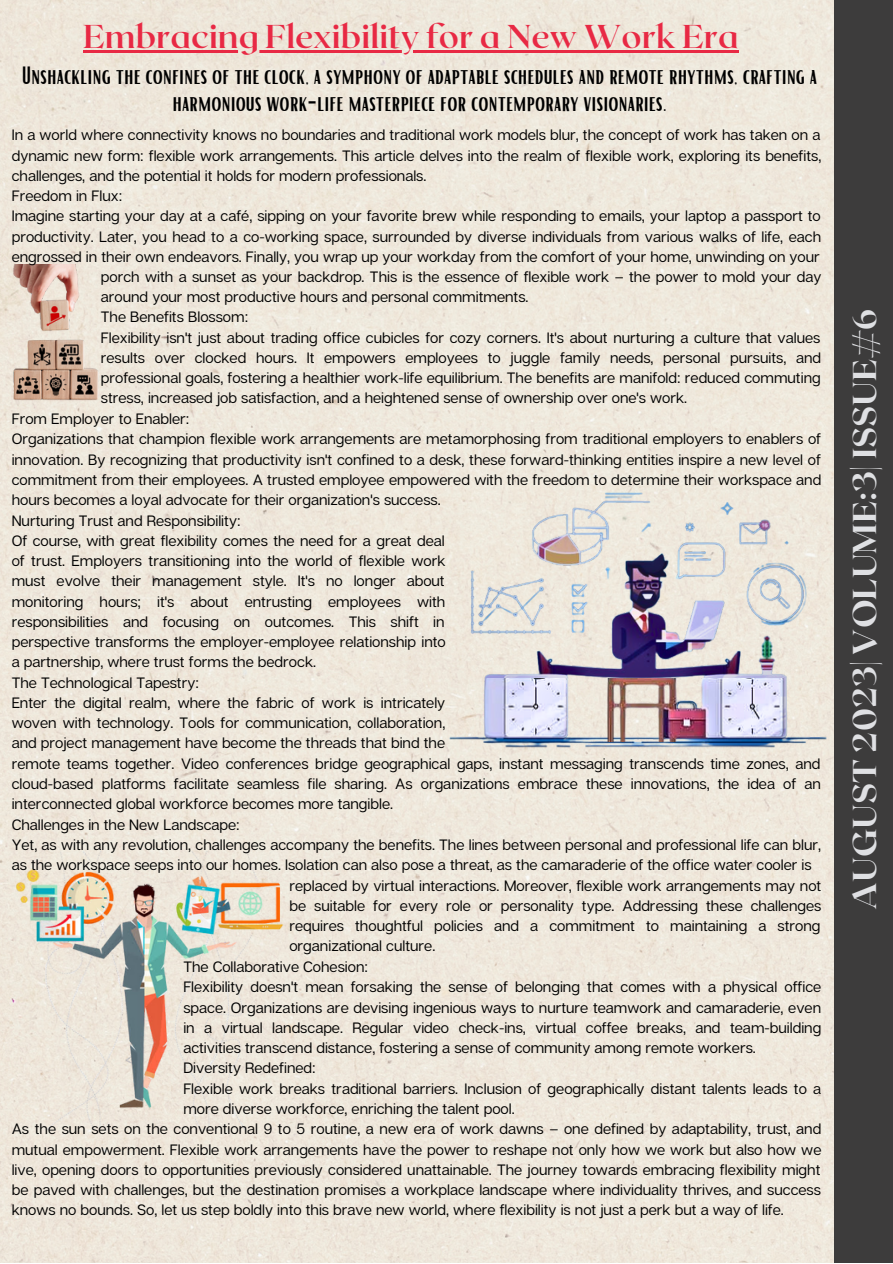
<style>
.page{position:relative;width:893px;height:1264px;background:#fff}
.page>*{position:absolute;margin:0;border:0;box-sizing:border-box;transform-origin:0 0}
.t1{font:700 33px "Roxborough CF";color:#e82944}
.t2{font:800 33px "Roxborough CF";color:#dfe0e3}
.t3{font:24px/27px "Bright";color:#000;text-align:center}
.t4{font:15px/20.2px "Articulat CF";color:#000;text-align:justify}
</style>
<div class="page">
<div style="left:0;top:0;width:833px;height:1262px;background:#efe8dc"></div>
<div style="left:833px;top:0;width:59px;height:1262px;background:#3d3c3c"></div>
<img style="left:423px;top:482px;width:411px;height:273px">
<img style="left:467px;top:678px;width:354px;height:63px">
<img style="left:12px;top:265px;width:89px;height:136px">
<img style="left:12px;top:851px;width:277px;height:278px">
<hr style="left:83px;top:50px;width:655px;height:2px;background:#e82944">
<p class="t1" style="left:83px;top:15px;width:657px">Embracing Flexibility for a New Work Era</p>
<p class="t3" style="left:22px;top:61px;width:796px">Unshackling the confines of the clock, a symphony of adaptable schedules and remote rhythms, crafting a harmonious work-life masterpiece for contemporary visionaries.</p>
<p class="t4" style="left:12px;top:124px;width:811px">In a world where connectivity knows no boundaries and traditional work models blur, the concept of work has taken on a dynamic new form: flexible work arrangements. This article delves into the realm of flexible work, exploring its benefits, challenges, and the potential it holds for modern professionals.</p>
<p class="t4" style="left:12px;top:185px;width:112px">Freedom in Flux:</p>
<p class="t4" style="left:12px;top:205px;width:810px">Imagine starting your day at a café, sipping on your favorite brew while responding to emails, your laptop a passport to productivity. Later, you head to a co-working space, surrounded by diverse individuals from various walks of life, each engrossed in their own endeavors. Finally, you wrap up your workday from the comfort of your home, unwinding on your</p>
<p class="t4" style="left:101px;top:266px;width:722px">porch with a sunset as your backdrop. This is the essence of flexible work – the power to mold your day around your most productive hours and personal commitments.</p>
<p class="t4" style="left:101px;top:306px;width:149px">The Benefits Blossom:</p>
<p class="t4" style="left:101px;top:327px;width:721px">Flexibility isn't just about trading office cubicles for cozy corners. It's about nurturing a culture that values results over clocked hours. It empowers employees to juggle family needs, personal pursuits, and professional goals, fostering a healthier work-life equilibrium. The benefits are manifold: reduced commuting stress, increased job satisfaction, and a heightened sense of ownership over one's work.</p>
<p class="t4" style="left:12px;top:408px;width:179px">From Employer to Enabler:</p>
<p class="t4" style="left:12px;top:428px;width:811px">Organizations that champion flexible work arrangements are metamorphosing from traditional employers to enablers of innovation. By recognizing that productivity isn't confined to a desk, these forward-thinking entities inspire a new level of commitment from their employees. A trusted employee empowered with the freedom to determine their workspace and hours becomes a loyal advocate for their organization's success.</p>
<p class="t4" style="left:12px;top:510px;width:230px">Nurturing Trust and Responsibility:</p>
<p class="t4" style="left:12px;top:530px;width:435px">Of course, with great flexibility comes the need for a great deal of trust. Employers transitioning into the world of flexible work must evolve their management style. It's no longer about monitoring hours; it's about entrusting employees with responsibilities and focusing on outcomes. This shift in perspective transforms the employer-employee relationship into a partnership, where trust forms the bedrock.</p>
<p class="t4" style="left:12px;top:671px;width:189px">The Technological Tapestry:</p>
<p class="t4" style="left:12px;top:692px;width:435px">Enter the digital realm, where the fabric of work is intricately woven with technology. Tools for communication, collaboration, and project management have become the threads that bind the</p>
<p class="t4" style="left:12px;top:753px;width:810px">remote teams together. Video conferences bridge geographical gaps, instant messaging transcends time zones, and cloud-based platforms facilitate seamless file sharing. As organizations embrace these innovations, the idea of an interconnected global workforce becomes more tangible.</p>
<p class="t4" style="left:12px;top:813px;width:229px">Challenges in the New Landscape:</p>
<p class="t4" style="left:12px;top:834px;width:810px">Yet, as with any revolution, challenges accompany the benefits. The lines between personal and professional life can blur, as the workspace seeps into our homes. Isolation can also pose a threat, as the camaraderie of the office water cooler is</p>
<p class="t4" style="left:289px;top:874px;width:533px">replaced by virtual interactions. Moreover, flexible work arrangements may not be suitable for every role or personality type. Addressing these challenges requires thoughtful policies and a commitment to maintaining a strong organizational culture.</p>
<p class="t4" style="left:183px;top:956px;width:186px">The Collaborative Cohesion:</p>
<p class="t4" style="left:183px;top:976px;width:639px">Flexibility doesn't mean forsaking the sense of belonging that comes with a physical office space. Organizations are devising ingenious ways to nurture teamwork and camaraderie, even in a virtual landscape. Regular video check-ins, virtual coffee breaks, and team-building activities transcend distance, fostering a sense of community among remote workers.</p>
<p class="t4" style="left:183px;top:1057px;width:134px">Diversity Redefined:</p>
<p class="t4" style="left:183px;top:1077px;width:639px">Flexible work breaks traditional barriers. Inclusion of geographically distant talents leads to a more diverse workforce, enriching the talent pool.</p>
<p class="t4" style="left:12px;top:1118px;width:811px">As the sun sets on the conventional 9 to 5 routine, a new era of work dawns – one defined by adaptability, trust, and mutual empowerment. Flexible work arrangements have the power to reshape not only how we work but also how we live, opening doors to opportunities previously considered unattainable. The journey towards embracing flexibility might be paved with challenges, but the destination promises a workplace landscape where individuality thrives, and success knows no bounds. So, let us step boldly into this brave new world, where flexibility is not just a perk but a way of life.</p>
<p class="t2" style="left:843px;top:909px;width:603px;rotate:-90deg">AUGUST 2023| VOLUME:3| ISSUE#6</p>
</div>
